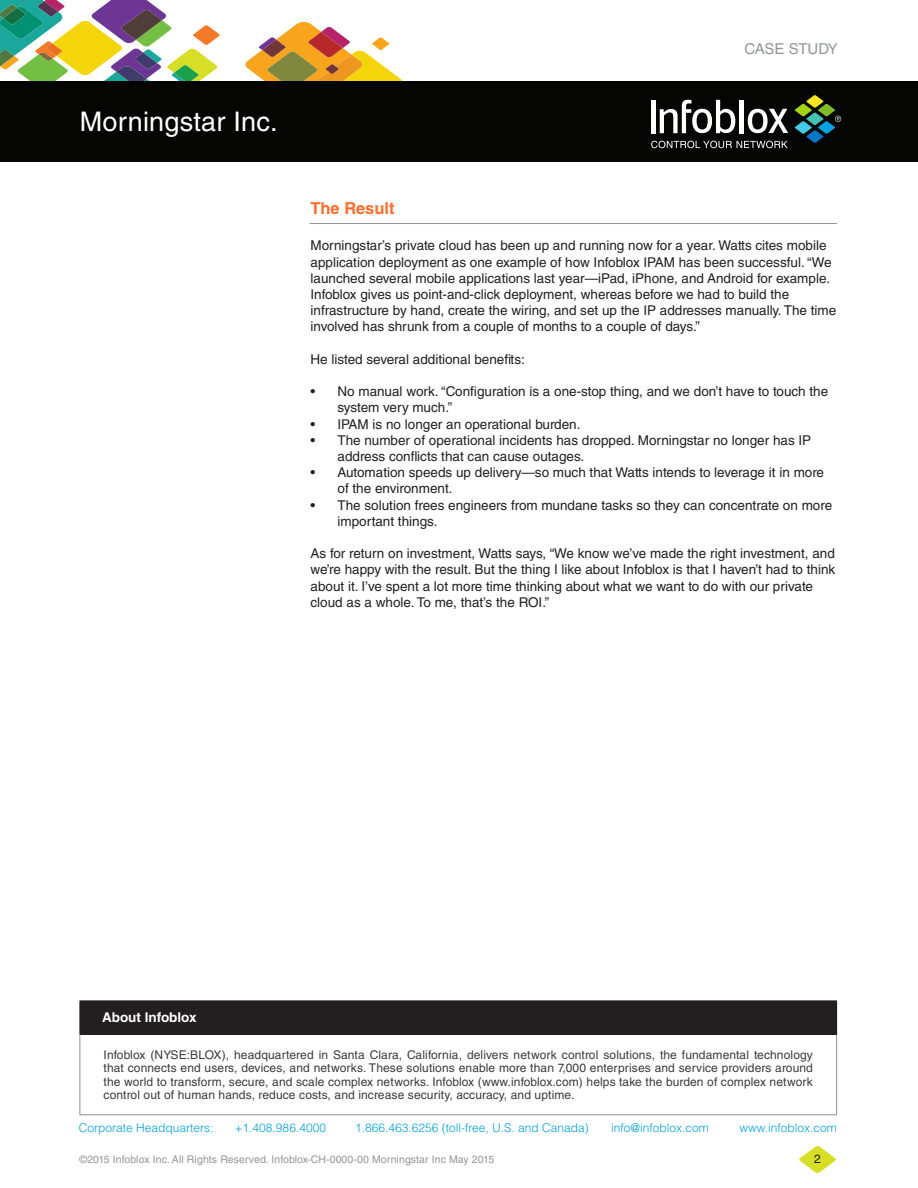
<style>
.page{position:relative;width:918px;height:1188px;background:#fff}
.page>*{position:absolute;margin:0;border:0;box-sizing:border-box;transform-origin:0 0}
.t1{font:27px "Helvetica LT Std";letter-spacing:.01em;color:#fff}
.Body_Text{font:700 16.5px "Helvetica LT Std";color:#ff6c2b}
.t2{font:15px "Helvetica LT Std";letter-spacing:-.015em;color:#939598}
.Body_Text-2{font:13.5px/16.2px "Helvetica LT Std";color:#231f20}
.t3{font:700 13.5px "Helvetica LT Std";color:#fff}
.Specs{font:12px/13.5px "Helvetica LT Std";letter-spacing:.01em;color:#3b3b3b;text-align:justify}
.t4{font:300 12px "Helvetica LT Std";color:#00a2df}
.t5{font:12px "Helvetica LT Std";color:#231f20}
.t6{font:10.5px "Helvetica LT Std";letter-spacing:.01em;color:#969697}
</style>
<div class="page">
<svg style="left:0;top:0;width:220px;height:81px"></svg>
<svg style="left:245px;top:22px;width:158px;height:59px"></svg>
<div style="left:0;top:81px;width:918px;height:81px;background:#050504"></div>
<svg style="left:799px;top:1146px;width:37px;height:27px"></svg>
<hr style="left:740px;top:100px;width:4px;height:33px;background:#fff">
<hr style="left:651px;top:100px;width:4px;height:33px;background:#fff">
<svg style="left:660px;top:100px;width:75px;height:33px"></svg>
<svg style="left:748px;top:109px;width:40px;height:24px"></svg>
<svg style="left:651px;top:141px;width:137px;height:7px"></svg>
<svg style="left:795px;top:95px;width:46px;height:48px"></svg>
<div style="left:80px;top:1001px;width:757px;height:34px;background:#231f20"></div>
<hr style="left:80px;top:1035px;width:1px;height:79px;background:#8f8f8f">
<hr style="left:836px;top:1035px;width:1px;height:79px;background:#8f8f8f">
<hr style="left:80px;top:1114px;width:757px;height:1px;background:#8f8f8f">
<hr style="left:80px;top:1000px;width:757px;height:1px;background:#231f20">
<hr style="left:310px;top:223px;width:527px;height:1px;background:#929597">
<h1 class="t1" style="left:80px;top:106px;width:200px">Morningstar Inc.</h1>
<p class="t2" style="left:745px;top:41px;width:95px">CASE STUDY</p>
<p class="Body_Text" style="left:310px;top:198px;width:86px">The Result</p>
<p class="Body_Text-2" style="left:310px;top:237px;width:527px">Morningstar’s private cloud has been up and running now for a year. Watts cites mobile application deployment as one example of how Infoblox IPAM has been successful. “We launched several mobile applications last year—iPad, iPhone, and Android for example.<br>Infoblox gives us point-and-click deployment, whereas before we had to build the infrastructure by hand, create the wiring, and set up the IP addresses manually. The time involved has shrunk from a couple of months to a couple of days.”</p>
<p class="Body_Text-2" style="left:310px;top:351px;width:216px">He listed several additional benefits:</p>
<p class="Body_Text-2" style="left:338px;top:383px;width:492px;text-indent:-27px">• No manual work. “Configuration is a one-stop thing, and we don’t have to touch the system very much.”</p>
<p class="Body_Text-2" style="left:310px;top:416px;width:272px">• IPAM is no longer an operational burden.</p>
<p class="Body_Text-2" style="left:338px;top:432px;width:475px;text-indent:-27px">• The number of operational incidents has dropped. Morningstar no longer has IP address conflicts that can cause outages.</p>
<p class="Body_Text-2" style="left:338px;top:464px;width:488px;text-indent:-27px">• Automation speeds up delivery—so much that Watts intends to leverage it in more of the environment.</p>
<p class="Body_Text-2" style="left:338px;top:497px;width:496px;text-indent:-27px">• The solution frees engineers from mundane tasks so they can concentrate on more important things.</p>
<p class="Body_Text-2" style="left:310px;top:545px;width:526px">As for return on investment, Watts says, “We know we’ve made the right investment, and we’re happy with the result. But the thing I like about Infoblox is that I haven’t had to think about it. I’ve spent a lot more time thinking about what we want to do with our private cloud as a whole. To me, that’s the ROI.”</p>
<p class="t3" style="left:102px;top:1009px;width:96px">About Infoblox</p>
<p class="Specs" style="left:104px;top:1048px;width:711px">Infoblox (NYSE:BLOX), headquartered in Santa Clara, California, delivers network control solutions, the fundamental technology that connects end users, devices, and networks. These solutions enable more than 7,000 enterprises and service providers around the world to transform, secure, and scale complex networks. Infoblox (www.infoblox.com) helps take the burden of complex network control out of human hands, reduce costs, and increase security, accuracy, and uptime.</p>
<p class="t4" style="left:79px;top:1120px;width:136px">Corporate Headquarters:</p>
<p class="t4" style="left:235px;top:1120px;width:93px">+1.408.986.4000</p>
<p class="t4" style="left:355px;top:1120px;width:235px">1.866.463.6256 (toll-free, U.S. and Canada)</p>
<p class="t4" style="left:611px;top:1120px;width:99px">info@infoblox.com</p>
<p class="t4" style="left:739px;top:1120px;width:99px">www.infoblox.com</p>
<p class="t6" style="left:80px;top:1153px;width:416px">©2015 Infoblox Inc. All Rights Reserved. Infoblox-CH-0000-00 Morningstar Inc May 2015</p>
<p class="t5" style="left:814px;top:1152px;width:8px">2</p>
</div>
